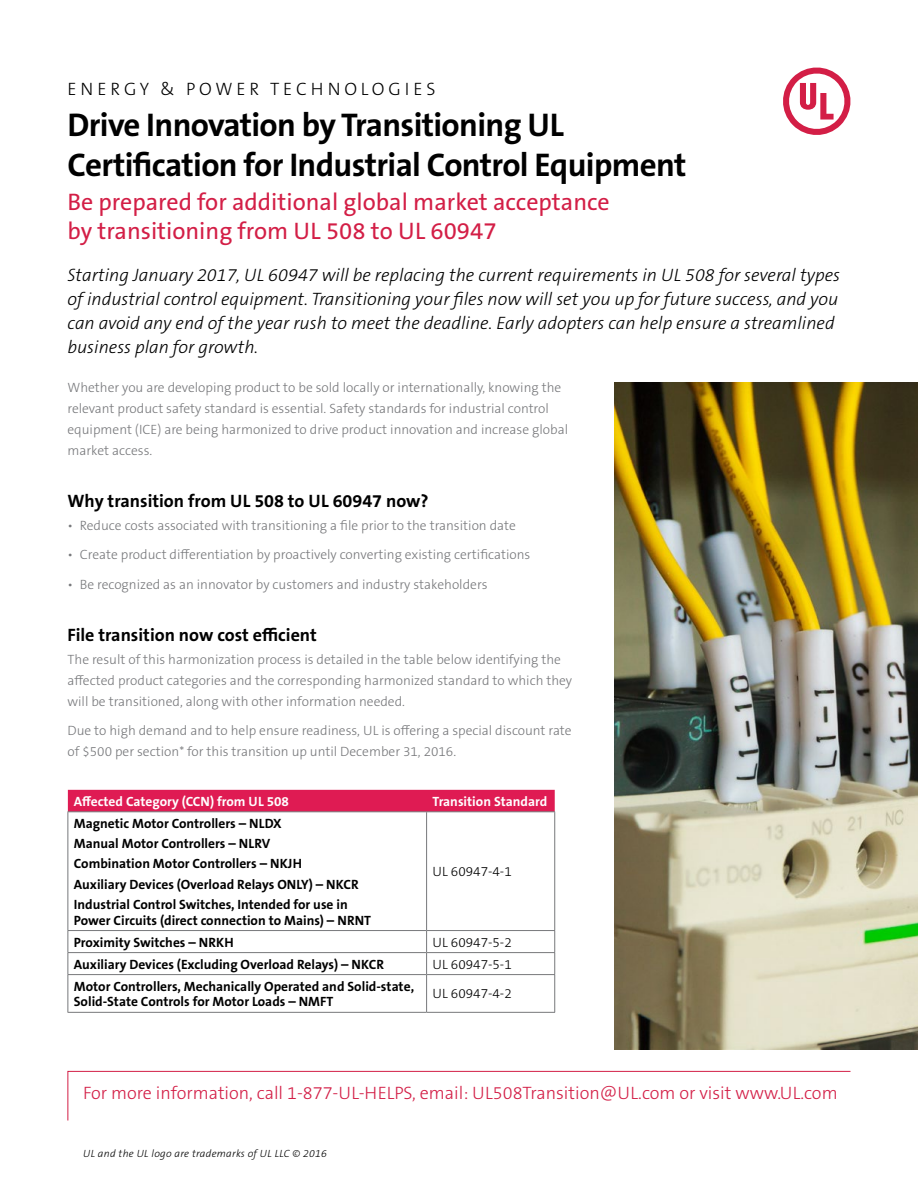
<style>
.page{position:relative;width:918px;height:1188px;background:#fff}
.page>*{position:absolute;margin:0;border:0;box-sizing:border-box;transform-origin:0 0}
.t1{font:700 33px/39.6px "The Sans B W7";letter-spacing:-.02em;color:#000}
.t2{font:24px/28.8px "The Sans B W5 Plain";color:#d31e46}
.t3{font:italic 300 18px/24px "The Sans B W3";color:#000}
.t4{font:300 18px "The Sans B W3";color:#d31e46}
.t5{font:700 18px "The Sans B W7";color:#000}
.t6{font:300 18px "The Sans B W3";letter-spacing:.215em;color:#000}
.t7{font:300 13.5px/21px "The Sans B W3";color:#77787b}
.t8{font:700 13.5px/20.2px "The Sans B W7";color:#000}
.t9{font:700 13.5px "The Sans B W7";color:#fff}
.t10{font:300 13.5px "The Sans B W3";color:#000}
.t11{font:italic 300 10.5px "The Sans B W3";letter-spacing:.025em;color:#000}
</style>
<div class="page">
<svg style="left:67px;top:1071px;width:784px;height:50px"></svg>
<img style="left:615px;top:382px;width:303px;height:668px">
<svg style="left:783px;top:67px;width:68px;height:68px"></svg>
<div style="left:68px;top:790px;width:487px;height:21px;background:#df1b53"></div>
<hr style="left:68px;top:811px;width:359px;height:1px;background:#77787b">
<hr style="left:68px;top:812px;width:1px;height:118px;background:#77787b">
<hr style="left:427px;top:811px;width:128px;height:1px;background:#77787b">
<hr style="left:426px;top:812px;width:1px;height:118px;background:#77787b">
<hr style="left:554px;top:812px;width:1px;height:118px;background:#77787b">
<hr style="left:68px;top:930px;width:359px;height:1px;background:#77787b">
<hr style="left:427px;top:930px;width:128px;height:1px;background:#77787b">
<hr style="left:68px;top:952px;width:359px;height:1px;background:#77787b">
<svg style="left:68px;top:931px;width:1px;height:43px"></svg>
<hr style="left:68px;top:975px;width:1px;height:37px;background:#77787b">
<hr style="left:427px;top:952px;width:128px;height:1px;background:#77787b">
<svg style="left:426px;top:931px;width:1px;height:43px"></svg>
<svg style="left:554px;top:931px;width:1px;height:43px"></svg>
<hr style="left:426px;top:975px;width:1px;height:37px;background:#77787b">
<hr style="left:554px;top:975px;width:1px;height:37px;background:#77787b">
<hr style="left:68px;top:974px;width:359px;height:1px;background:#77787b">
<hr style="left:68px;top:1012px;width:359px;height:1px;background:#77787b">
<hr style="left:427px;top:974px;width:128px;height:1px;background:#77787b">
<hr style="left:427px;top:1012px;width:128px;height:1px;background:#77787b">
<h3 class="t6" style="left:68px;top:78px;width:370px">ENERGY &amp; POWER TECHNOLOGIES</h3>
<h1 class="t1" style="left:68px;top:105px;width:620px">Drive Innovation by Transitioning UL<br>Certification for Industrial Control Equipment</h1>
<h2 class="t2" style="left:68px;top:188px;width:544px">Be prepared for additional global market acceptance by transitioning from UL 508 to UL 60947</h2>
<p class="t3" style="left:68px;top:264px;width:774px">Starting January 2017, UL 60947 will be replacing the current requirements in UL 508 for several types of industrial control equipment. Transitioning your files now will set you up for future success, and you can avoid any end of the year rush to meet the deadline. Early adopters can help ensure a streamlined business plan for growth.</p>
<p class="t7" style="left:68px;top:377px;width:502px">Whether you are developing product to be sold locally or internationally, knowing the relevant product safety standard is essential. Safety standards for industrial control equipment (ICE) are being harmonized to drive product innovation and increase global market access.</p>
<h3 class="t5" style="left:68px;top:489px;width:363px">Why transition from UL 508 to UL 60947 now?</h3>
<p class="t7" style="left:68px;top:515px;width:450px">• Reduce costs associated with transitioning a file prior to the transition date</p>
<p class="t7" style="left:68px;top:544px;width:464px">• Create product differentiation by proactively converting existing certifications</p>
<p class="t7" style="left:68px;top:574px;width:422px">• Be recognized as an innovator by customers and industry stakeholders</p>
<h3 class="t5" style="left:68px;top:623px;width:251px">File transition now cost efficient</h3>
<p class="t7" style="left:68px;top:649px;width:506px">The result of this harmonization process is detailed in the table below identifying the affected product categories and the corresponding harmonized standard to which they will be transitioned, along with other information needed.</p>
<p class="t7" style="left:68px;top:720px;width:506px">Due to high demand and to help ensure readiness, UL is offering a special discount rate of $500 per section* for this transition up until December 31, 2016.</p>
<p class="t9" style="left:74px;top:793px;width:217px">Affected Category (CCN) from UL 508</p>
<p class="t9" style="left:433px;top:793px;width:116px">Transition Standard</p>
<p class="t8" style="left:74px;top:813px;width:286px">Magnetic Motor Controllers – NLDX<br>Manual Motor Controllers – NLRV<br>Combination Motor Controllers – NKJH<br>Auxiliary Devices (Overload Relays ONLY) – NKCR Industrial Control Switches, Intended for use in</p>
<p class="t8" style="left:74px;top:910px;width:299px">Power Circuits (direct connection to Mains) – NRNT</p>
<p class="t10" style="left:433px;top:863px;width:81px">UL 60947-4-1</p>
<p class="t8" style="left:74px;top:932px;width:161px">Proximity Switches – NRKH</p>
<p class="t10" style="left:433px;top:933px;width:81px">UL 60947-5-2</p>
<p class="t8" style="left:74px;top:954px;width:312px">Auxiliary Devices (Excluding Overload Relays) – NKCR</p>
<p class="t10" style="left:433px;top:955px;width:81px">UL 60947-5-1</p>
<p class="t8" style="left:74px;top:978px;width:342px;line-height:15.8px">Motor Controllers, Mechanically Operated and Solid-state,<br>Solid-State Controls for Motor Loads – NMFT</p>
<p class="t10" style="left:433px;top:985px;width:81px">UL 60947-4-2</p>
<h3 class="t4" style="left:83px;top:1081px;width:756px">For more information, call 1-877-UL-HELPS, email: UL508Transition@UL.com or visit www.UL.com</h3>
<p class="t11" style="left:83px;top:1147px;width:245px">UL and the UL logo are trademarks of UL LLC © 2016</p>
</div>
